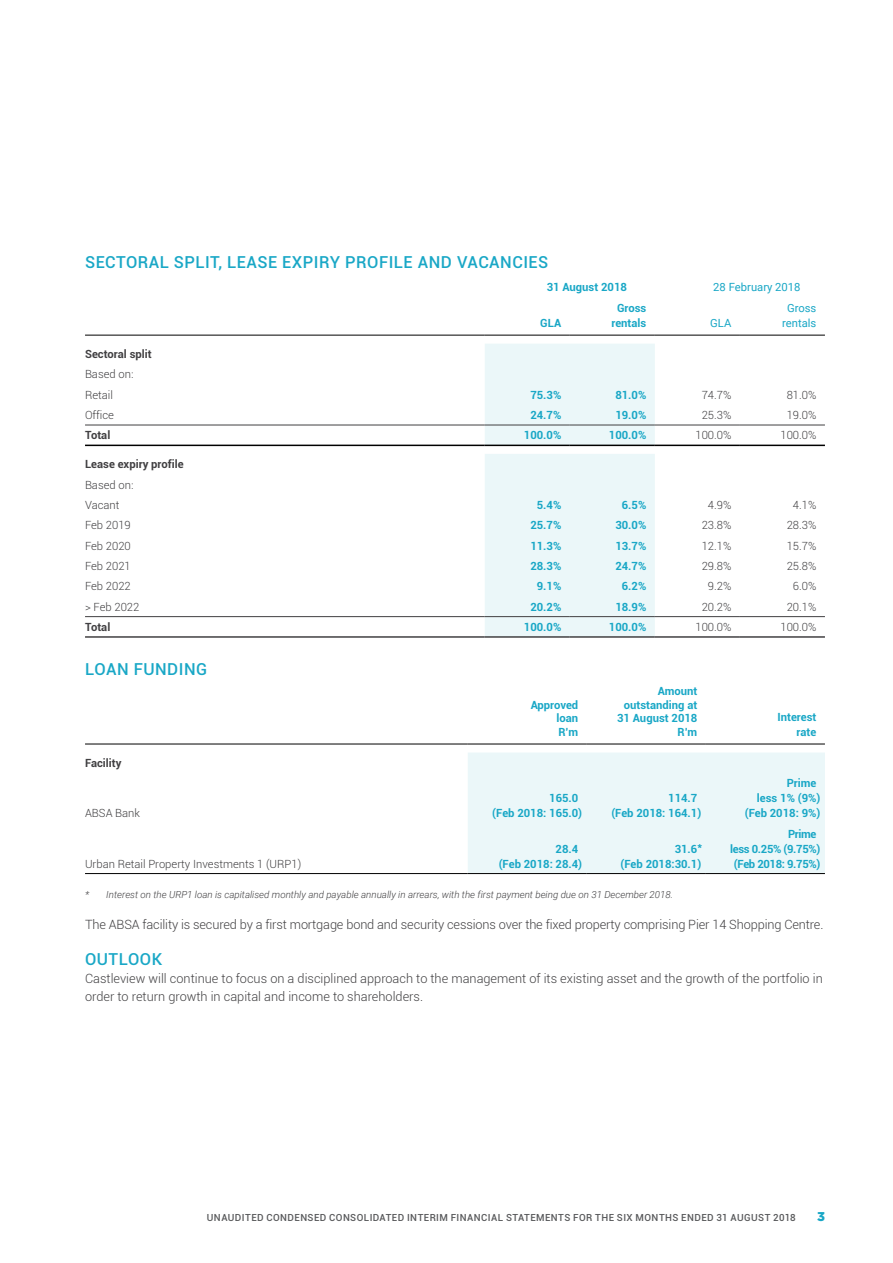
<style>
.page{position:relative;width:893px;height:1263px;background:#fff}
.page>*{position:absolute;margin:0;border:0;box-sizing:border-box;transform-origin:0 0}
.t1{font:500 16.5px "Roboto";letter-spacing:.03em;color:#19a7c6}
.t2{font:300 12.75px/18px "Roboto";color:#414042}
.t3{font:900 12.75px "Gotham";color:#19a7c6}
.t4{font:700 11.25px/15px "Roboto";color:#19a7c6;text-align:right}
.t5{font:300 11.25px/20.4px "Roboto";color:#414042}
.t6{font:700 11.25px "Roboto";color:#414042}
.t7{font:11.25px/15px "Roboto";color:#19a7c6;text-align:center}
.t8{font:700 11.25px "Roboto";letter-spacing:-.03em;color:#19a7c6}
.t9{font:italic 300 9.75px "Roboto";color:#414042}
.t10{font:500 9.75px "Roboto";letter-spacing:.045em;color:#58595b}
</style>
<div class="page">
<div style="left:485px;top:344px;width:170px;height:292px;background:#ebf7f9"></div>
<hr style="left:85px;top:335px;width:400px;height:1px;background:#000">
<hr style="left:485px;top:335px;width:85px;height:1px;background:#000">
<hr style="left:570px;top:335px;width:85px;height:1px;background:#000">
<hr style="left:655px;top:335px;width:85px;height:1px;background:#000">
<hr style="left:740px;top:335px;width:85px;height:1px;background:#000">
<hr style="left:85px;top:425px;width:400px;height:1px;background:#414042">
<hr style="left:485px;top:425px;width:85px;height:1px;background:#414042">
<hr style="left:570px;top:425px;width:85px;height:1px;background:#414042">
<hr style="left:655px;top:425px;width:85px;height:1px;background:#414042">
<hr style="left:740px;top:425px;width:85px;height:1px;background:#414042">
<hr style="left:85px;top:445px;width:400px;height:1px;background:#000">
<hr style="left:485px;top:445px;width:85px;height:1px;background:#000">
<hr style="left:570px;top:445px;width:85px;height:1px;background:#000">
<hr style="left:655px;top:445px;width:85px;height:1px;background:#000">
<hr style="left:740px;top:445px;width:85px;height:1px;background:#000">
<hr style="left:85px;top:636px;width:400px;height:2px;background:#414042">
<hr style="left:485px;top:636px;width:85px;height:2px;background:#414042">
<hr style="left:570px;top:636px;width:85px;height:2px;background:#414042">
<hr style="left:655px;top:636px;width:85px;height:2px;background:#414042">
<hr style="left:740px;top:636px;width:85px;height:2px;background:#414042">
<hr style="left:85px;top:616px;width:400px;height:1px;background:#414042">
<hr style="left:485px;top:616px;width:85px;height:1px;background:#414042">
<hr style="left:570px;top:616px;width:85px;height:1px;background:#414042">
<hr style="left:655px;top:616px;width:85px;height:1px;background:#414042">
<hr style="left:740px;top:616px;width:85px;height:1px;background:#414042">
<div style="left:468px;top:753px;width:357px;height:120px;background:#ebf7f9"></div>
<hr style="left:85px;top:744px;width:383px;height:1px;background:#000">
<hr style="left:468px;top:744px;width:119px;height:1px;background:#000">
<hr style="left:587px;top:744px;width:119px;height:1px;background:#000">
<hr style="left:706px;top:744px;width:119px;height:1px;background:#000">
<hr style="left:85px;top:873px;width:383px;height:1px;background:#000">
<hr style="left:468px;top:873px;width:119px;height:1px;background:#000">
<hr style="left:587px;top:873px;width:119px;height:1px;background:#000">
<hr style="left:706px;top:873px;width:119px;height:1px;background:#000">
<h1 class="t1" style="left:85px;top:250px;width:465px">SECTORAL SPLIT, LEASE EXPIRY PROFILE AND VACANCIES</h1>
<p class="t4" style="left:547px;top:279px;width:82px">31 August 2018</p>
<p class="t7" style="left:713px;top:279px;width:89px">28 February 2018</p>
<p class="t4" style="left:540px;top:315px;width:23px">GLA</p>
<p class="t4" style="left:611px;top:300px;width:36px;text-align:center">Gross rentals</p>
<p class="t7" style="left:782px;top:300px;width:36px">Gross rentals</p>
<p class="t7" style="left:710px;top:315px;width:23px">GLA</p>
<p class="t6" style="left:85px;top:346px;width:68px">Sectoral split</p>
<p class="t5" style="left:85px;top:364px;width:50px">Based on:<br>Retail</p>
<p class="t4" style="left:530px;top:387px;width:32px">75.3%</p>
<p class="t4" style="left:615px;top:387px;width:32px">81.0%</p>
<p class="t5" style="left:702px;top:384px;width:31px">74.7%</p>
<p class="t5" style="left:787px;top:384px;width:31px">81.0%</p>
<p class="t5" style="left:85px;top:404px;width:30px">Office</p>
<p class="t4" style="left:530px;top:407px;width:32px">24.7%</p>
<p class="t4" style="left:615px;top:407px;width:32px">19.0%</p>
<p class="t5" style="left:702px;top:404px;width:31px">25.3%</p>
<p class="t5" style="left:787px;top:404px;width:31px">19.0%</p>
<p class="t6" style="left:85px;top:427px;width:27px">Total</p>
<p class="t4" style="left:524px;top:427px;width:39px">100.0%</p>
<p class="t4" style="left:609px;top:427px;width:39px">100.0%</p>
<p class="t5" style="left:695px;top:425px;width:37px">100.0%</p>
<p class="t5" style="left:780px;top:425px;width:37px">100.0%</p>
<p class="t6" style="left:85px;top:456px;width:100px">Lease expiry profile</p>
<p class="t5" style="left:85px;top:474px;width:50px">Based on:<br>Vacant</p>
<p class="t4" style="left:537px;top:497px;width:26px">5.4%</p>
<p class="t4" style="left:622px;top:497px;width:26px">6.5%</p>
<p class="t5" style="left:708px;top:494px;width:25px">4.9%</p>
<p class="t5" style="left:793px;top:494px;width:25px">4.1%</p>
<p class="t5" style="left:85px;top:515px;width:47px">Feb 2019</p>
<p class="t4" style="left:530px;top:517px;width:32px">25.7%</p>
<p class="t4" style="left:615px;top:517px;width:32px">30.0%</p>
<p class="t5" style="left:702px;top:515px;width:31px">23.8%</p>
<p class="t5" style="left:787px;top:515px;width:31px">28.3%</p>
<p class="t5" style="left:85px;top:535px;width:47px">Feb 2020</p>
<p class="t4" style="left:530px;top:538px;width:32px">11.3%</p>
<p class="t4" style="left:615px;top:538px;width:32px">13.7%</p>
<p class="t5" style="left:702px;top:535px;width:31px">12.1%</p>
<p class="t5" style="left:787px;top:535px;width:31px">15.7%</p>
<p class="t5" style="left:85px;top:555px;width:47px">Feb 2021</p>
<p class="t4" style="left:530px;top:558px;width:32px">28.3%</p>
<p class="t4" style="left:615px;top:558px;width:32px">24.7%</p>
<p class="t5" style="left:702px;top:555px;width:31px">29.8%</p>
<p class="t5" style="left:787px;top:555px;width:31px">25.8%</p>
<p class="t5" style="left:85px;top:576px;width:47px">Feb 2022</p>
<p class="t4" style="left:537px;top:578px;width:26px">9.1%</p>
<p class="t4" style="left:622px;top:578px;width:26px">6.2%</p>
<p class="t5" style="left:708px;top:576px;width:25px">9.2%</p>
<p class="t5" style="left:793px;top:576px;width:25px">6.0%</p>
<p class="t5" style="left:85px;top:596px;width:56px">&gt; Feb 2022</p>
<p class="t4" style="left:530px;top:599px;width:32px">20.2%</p>
<p class="t4" style="left:615px;top:599px;width:32px">18.9%</p>
<p class="t5" style="left:702px;top:596px;width:31px">20.2%</p>
<p class="t5" style="left:787px;top:596px;width:31px">20.1%</p>
<p class="t6" style="left:85px;top:619px;width:27px">Total</p>
<p class="t4" style="left:524px;top:619px;width:39px">100.0%</p>
<p class="t4" style="left:609px;top:619px;width:39px">100.0%</p>
<p class="t5" style="left:695px;top:616px;width:37px">100.0%</p>
<p class="t5" style="left:780px;top:616px;width:37px">100.0%</p>
<h1 class="t1" style="left:85px;top:657px;width:124px">LOAN FUNDING</h1>
<p class="t4" style="left:557px;top:697px;width:23px;line-height:13.5px;text-align:justify;text-indent:-26px">Approved loan R’m</p>
<p class="t4" style="left:617px;top:684px;width:82px;line-height:13.5px">Amount outstanding at<br>31 August 2018<br>R’m</p>
<p class="t4" style="left:777px;top:708px;width:40px">Interest rate</p>
<p class="t6" style="left:85px;top:755px;width:38px">Facility</p>
<p class="t5" style="left:85px;top:803px;width:57px">ABSA Bank</p>
<p class="t5" style="left:85px;top:853px;width:218px">Urban Retail Property Investments 1 (URP1)</p>
<p class="t4" style="left:492px;top:790px;width:91px;text-align:left;text-indent:57px">165.0 (Feb 2018: 165.0)</p>
<p class="t4" style="left:611px;top:790px;width:91px;text-align:left;text-indent:57px">114.7 (Feb 2018: 164.1)</p>
<p class="t4" style="left:499px;top:841px;width:85px;text-align:left;text-indent:57px">28.4 (Feb 2018: 28.4)</p>
<p class="t4" style="left:621px;top:841px;width:83px">31.6*<br>(Feb 2018:30.1)</p>
<p class="t4" style="left:787px;top:775px;width:31px">Prime</p>
<p class="t4" style="left:757px;top:790px;width:65px">less 1% (9%)</p>
<p class="t4" style="left:745px;top:805px;width:77px">(Feb 2018: 9%)</p>
<p class="t4" style="left:788px;top:826px;width:30px">Prime</p>
<p class="t4" style="left:730px;top:841px;width:92px">less 0.25% (9.75%)</p>
<p class="t8" style="left:734px;top:856px;width:88px">(Feb 2018: 9.75%)</p>
<p class="t9" style="left:85px;top:888px;width:589px">* Interest on the URP1 loan is capitalised monthly and payable annually in arrears, with the first payment being due on 31 December 2018.</p>
<p class="t2" style="left:85px;top:915px;width:740px">The ABSA facility is secured by a first mortgage bond and security cessions over the fixed property comprising Pier 14 Shopping Centre.</p>
<h1 class="t1" style="left:85px;top:948px;width:79px">OUTLOOK</h1>
<p class="t2" style="left:85px;top:969px;width:739px">Castleview will continue to focus on a disciplined approach to the management of its existing asset and the growth of the portfolio in order to return growth in capital and income to shareholders.</p>
<p class="t10" style="left:207px;top:1211px;width:590px">UNAUDITED CONDENSED CONSOLIDATED INTERIM FINANCIAL STATEMENTS FOR THE SIX MONTHS ENDED 31 AUGUST 2018</p>
<p class="t3" style="left:817px;top:1208px;width:9px">3</p>
</div>
